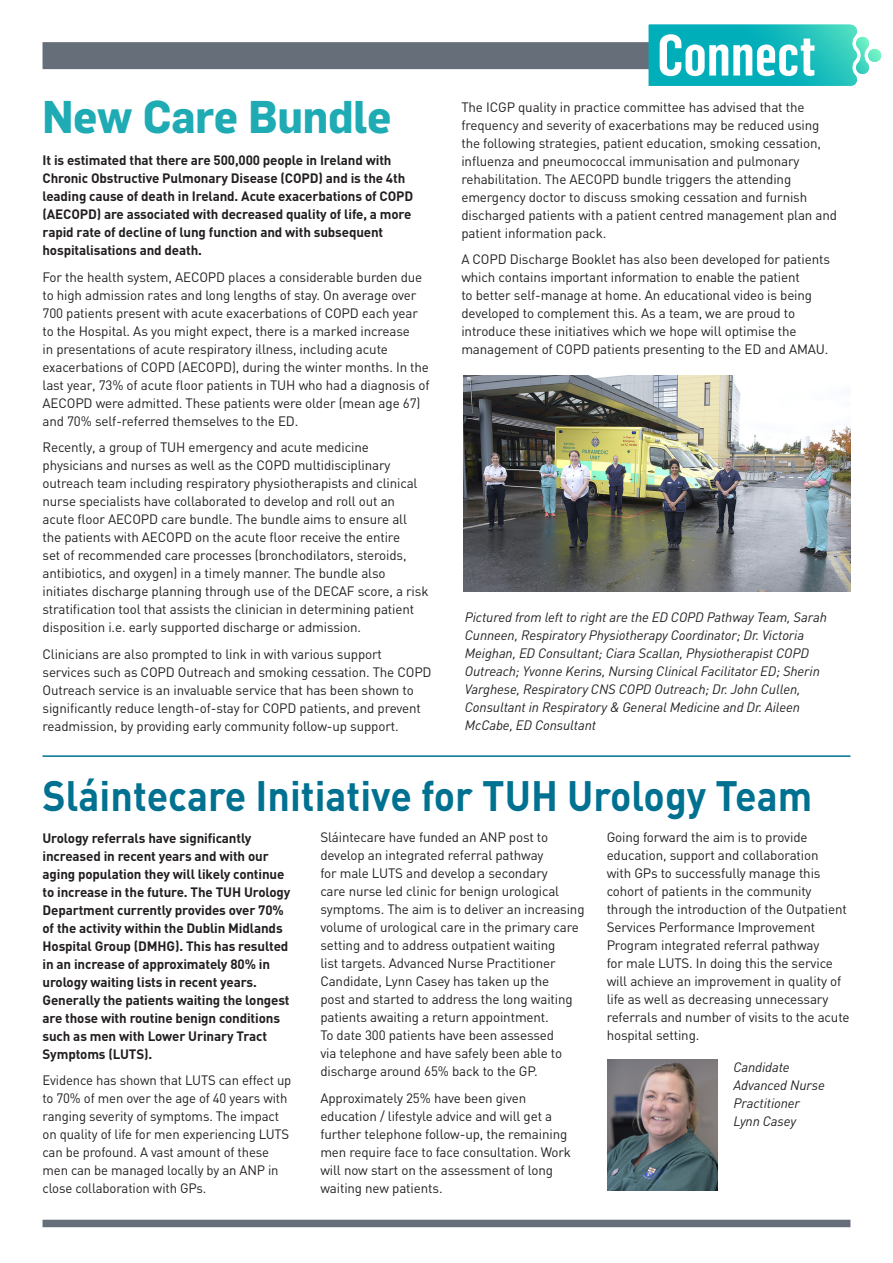
<style>
.page{position:relative;width:893px;height:1263px;background:#fff}
.page>*{position:absolute;margin:0;border:0;box-sizing:border-box;transform-origin:0 0}
.t1{font:700 45px "Flama";color:#1eabb4;scale:.94 1}
.t2{font:700 42px "DIN";color:#007190;scale:.94 1}
.t3{font:13.5px/18px "DIN";letter-spacing:-.01em;color:#231f20}
.t4{font:700 13.5px/18px "DIN";letter-spacing:-.01em;color:#231f20}
.t5{font:italic 13.5px/18px "DIN";letter-spacing:-.01em;color:#231f20}
</style>
<div class="page">
<div style="left:43px;top:42px;width:782px;height:27px;background:#666f79"></div>
<div style="left:43px;top:1220px;width:807px;height:7px;background:#666f79"></div>
<svg style="left:649px;top:25px;width:233px;height:61px;background:#55ccce"></svg>
<img style="left:608px;top:1059px;width:109px;height:132px">
<img style="left:463px;top:375px;width:387px;height:216px">
<hr style="left:43px;top:755px;width:807px;height:2px;background:#007190">
<h1 class="t1" style="left:43px;top:90px;width:373px">New Care Bundle</h1>
<p class="t4" style="left:43px;top:151px;width:372px">It is estimated that there are 500,000 people in Ireland with Chronic Obstructive Pulmonary Disease (COPD) and is the 4th leading cause of death in Ireland. Acute exacerbations of COPD (AECOPD) are associated with decreased quality of life, a more rapid rate of decline of lung function and with subsequent hospitalisations and death.</p>
<p class="t3" style="left:43px;top:267px;width:389px">For the health system, AECOPD places a considerable burden due to high admission rates and long lengths of stay. On average over 700 patients present with acute exacerbations of COPD each year to the Hospital. As you might expect, there is a marked increase<br>in presentations of acute respiratory illness, including acute exacerbations of COPD (AECOPD), during the winter months. In the last year, 73% of acute floor patients in TUH who had a diagnosis of AECOPD were admitted. These patients were older (mean age 67) and 70% self-referred themselves to the ED.</p>
<p class="t3" style="left:43px;top:438px;width:387px">Recently, a group of TUH emergency and acute medicine physicians and nurses as well as the COPD multidisciplinary outreach team including respiratory physiotherapists and clinical nurse specialists have collaborated to develop and roll out an acute floor AECOPD care bundle. The bundle aims to ensure all the patients with AECOPD on the acute floor receive the entire<br>set of recommended care processes (bronchodilators, steroids, antibiotics, and oxygen) in a timely manner. The bundle also initiates discharge planning through use of the DECAF score, a risk stratification tool that assists the clinician in determining patient disposition i.e. early supported discharge or admission.</p>
<p class="t3" style="left:43px;top:644px;width:391px">Clinicians are also prompted to link in with various support services such as COPD Outreach and smoking cessation. The COPD Outreach service is an invaluable service that has been shown to significantly reduce length-of-stay for COPD patients, and prevent readmission, by providing early community follow-up support.</p>
<p class="t3" style="left:461px;top:98px;width:377px">The ICGP quality in practice committee has advised that the frequency and severity of exacerbations may be reduced using the following strategies, patient education, smoking cessation, influenza and pneumococcal immunisation and pulmonary rehabilitation. The AECOPD bundle triggers the attending emergency doctor to discuss smoking cessation and furnish discharged patients with a patient centred management plan and patient information pack.</p>
<p class="t3" style="left:461px;top:250px;width:370px">A COPD Discharge Booklet has also been developed for patients which contains important information to enable the patient<br>to better self-manage at home. An educational video is being developed to complement this. As a team, we are proud to introduce these initiatives which we hope will optimise the management of COPD patients presenting to the ED and AMAU.</p>
<p class="t5" style="left:465px;top:608px;width:363px">Pictured from left to right are the ED COPD Pathway Team, Sarah Cunneen, Respiratory Physiotherapy Coordinator; Dr. Victoria Meighan, ED Consultant; Ciara Scallan, Physiotherapist COPD Outreach; Yvonne Kerins, Nursing Clinical Facilitator ED; Sherin Varghese, Respiratory CNS COPD Outreach; Dr. John Cullen, Consultant in Respiratory &amp; General Medicine and Dr. Aileen McCabe, ED Consultant</p>
<h2 class="t2" style="left:43px;top:768px;width:820px">Sláintecare Initiative for TUH Urology Team</h2>
<p class="t4" style="left:43px;top:828px;width:249px">Urology referrals have significantly increased in recent years and with our aging population they will likely continue to increase in the future. The TUH Urology Department currently provides over 70% of the activity within the Dublin Midlands Hospital Group (DMHG). This has resulted in an increase of approximately 80% in urology waiting lists in recent years.<br>Generally the patients waiting the longest are those with routine benign conditions such as men with Lower Urinary Tract Symptoms (LUTS).</p>
<p class="t3" style="left:43px;top:1071px;width:250px">Evidence has shown that LUTS can effect up to 70% of men over the age of 40 years with ranging severity of symptoms. The impact on quality of life for men experiencing LUTS can be profound. A vast amount of these men can be managed locally by an ANP in close collaboration with GPs.</p>
<p class="t3" style="left:320px;top:828px;width:266px">Sláintecare have funded an ANP post to develop an integrated referral pathway<br>for male LUTS and develop a secondary<br>care nurse led clinic for benign urological symptoms. The aim is to deliver an increasing volume of urological care in the primary care setting and to address outpatient waiting<br>list targets. Advanced Nurse Practitioner Candidate, Lynn Casey has taken up the<br>post and started to address the long waiting patients awaiting a return appointment.<br>To date 300 patients have been assessed<br>via telephone and have safely been able to discharge around 65% back to the GP.</p>
<p class="t3" style="left:320px;top:1089px;width:252px">Approximately 25% have been given education / lifestyle advice and will get a further telephone follow-up, the remaining men require face to face consultation. Work will now start on the assessment of long waiting new patients.</p>
<p class="t3" style="left:607px;top:828px;width:244px">Going forward the aim is to provide education, support and collaboration<br>with GPs to successfully manage this cohort of patients in the community through the introduction of the Outpatient Services Performance Improvement Program integrated referral pathway<br>for male LUTS. In doing this the service will achieve an improvement in quality of life as well as decreasing unnecessary referrals and number of visits to the acute hospital setting.</p>
<p class="t5" style="left:733px;top:1058px;width:93px">Candidate<br>Advanced Nurse<br>Practitioner<br>Lynn Casey</p>
</div>
